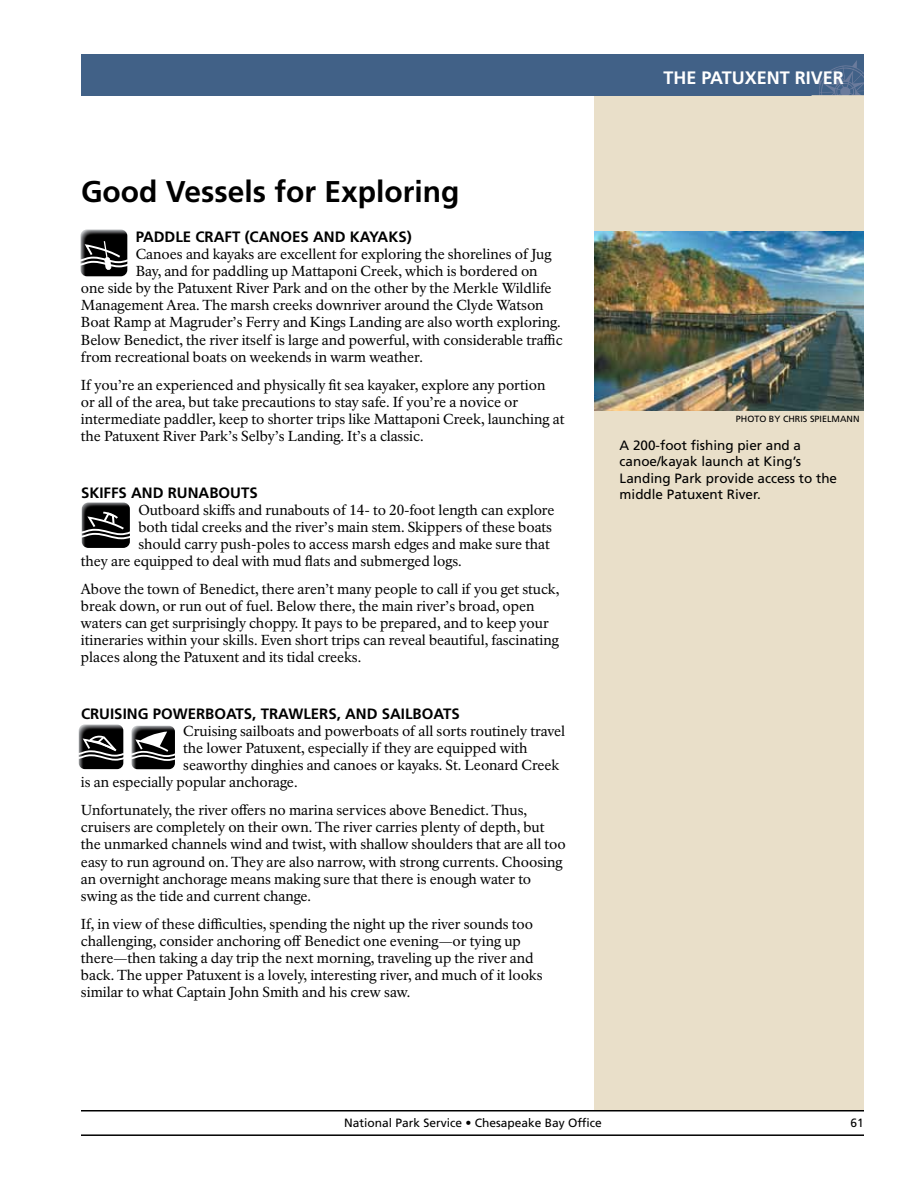
<style>
.page{position:relative;width:918px;height:1188px;background:#fff}
.page>*{position:absolute;margin:0;border:0;box-sizing:border-box;transform-origin:0 0}
.t1{font:700 30px "Frutiger LT Std";color:#000}
.t2{font:700 18px "Frutiger LT Std";color:#fff}
.t3{font:700 15px "Frutiger LT Std";color:#000}
.t4{font:14.25px/17.1px "NPS Rawlinson OT";letter-spacing:-.005em;color:#000}
.t5{font:13.5px/16.2px "Frutiger LT Std";color:#000}
.t6{font:12px "Frutiger LT Std";color:#000}
.t7{font:9px "Frutiger LT Std";color:#000}
</style>
<div class="page">
<div style="left:594px;top:93px;width:270px;height:1017px;background:#e9dfc9"></div>
<hr style="left:81px;top:1134px;width:783px;height:2px;background:#000">
<div style="left:81px;top:54px;width:783px;height:41px;background:#416187"></div>
<svg style="left:814px;top:60px;width:50px;height:35px"></svg>
<hr style="left:81px;top:1110px;width:783px;height:2px;background:#000">
<div style="left:812px;top:95px;width:52px;height:33px;background:#e9dfc9;border:2px solid #e9dfc9"></div>
<img style="left:81px;top:230px;width:46px;height:46px">
<svg style="left:80px;top:241px;width:48px;height:29px"></svg>
<img style="left:82px;top:502px;width:48px;height:46px">
<svg style="left:81px;top:512px;width:49px;height:27px"></svg>
<img style="left:79px;top:724px;width:44px;height:45px">
<svg style="left:78px;top:736px;width:46px;height:25px"></svg>
<img style="left:131px;top:726px;width:44px;height:43px">
<svg style="left:131px;top:732px;width:44px;height:29px"></svg>
<img style="left:594px;top:231px;width:270px;height:180px">
<h1 class="t1" style="left:81px;top:174px;width:380px">Good Vessels for Exploring</h1>
<p class="t3" style="left:136px;top:228px;width:10px">PADDLE</p>
<p class="t3" style="left:196px;top:228px;width:19px">CRAFT</p>
<p class="t3" style="left:245px;top:228px;width:26px">(CANOE</p>
<p class="t3" style="left:301px;top:228px;width:25px">S AND</p>
<p class="t3" style="left:350px;top:228px;width:11px">KAYAK</p>
<p class="t3" style="left:398px;top:228px;width:15px">S)</p>
<p class="t4" style="left:136px;top:246px;width:417px">Canoes and kayaks are excellent for exploring the shorelines of Jug</p>
<p class="t4" style="left:136px;top:263px;width:403px">Bay, and for paddling up Mattaponi Creek, which is bordered on</p>
<p class="t4" style="left:81px;top:280px;width:472px">one side by the Patuxent River Park and on the other by the Merkle Wildlife</p>
<p class="t4" style="left:81px;top:297px;width:464px">Management Area. The marsh creeks downriver around the Clyde Watson</p>
<p class="t4" style="left:81px;top:314px;width:481px">Boat Ramp at Magruder’s Ferry and Kings Landing are also worth exploring.</p>
<p class="t4" style="left:81px;top:331px;width:483px">Below Benedict, the river itself is large and powerful, with considerable traffic</p>
<p class="t4" style="left:81px;top:348px;width:344px">from recreational boats on weekends in warm weather.</p>
<p class="t4" style="left:81px;top:376px;width:485px">If you’re an experienced and physically fit sea kayaker, explore any portion<br>or all of the area, but take precautions to stay safe. If you’re a novice or intermediate paddler, keep to shorter trips like Mattaponi Creek, launching at the Patuxent River Park’s Selby’s Landing. It’s a classic.</p>
<p class="t3" style="left:81px;top:484px;width:17px">SKIFF</p>
<p class="t3" style="left:119px;top:484px;width:25px">S AND</p>
<p class="t3" style="left:168px;top:484px;width:12px">RUNA</p>
<p class="t3" style="left:209px;top:484px;width:21px">BOUT</p>
<p class="t3" style="left:249px;top:484px;width:10px">S</p>
<p class="t4" style="left:138px;top:501px;width:418px">Outboard skiffs and runabouts of 14- to 20-foot length can explore</p>
<p class="t4" style="left:138px;top:518px;width:415px">both tidal creeks and the river’s main stem. Skippers of these boats</p>
<p class="t4" style="left:138px;top:536px;width:413px">should carry push-poles to access marsh edges and make sure that</p>
<p class="t4" style="left:81px;top:553px;width:382px">they are equipped to deal with mud flats and submerged logs.</p>
<p class="t4" style="left:81px;top:581px;width:480px">Above the town of Benedict, there aren’t many people to call if you get stuck, break down, or run out of fuel. Below there, the main river’s broad, open waters can get surprisingly choppy. It pays to be prepared, and to keep your itineraries within your skills. Even short trips can reveal beautiful, fascinating places along the Patuxent and its tidal creeks.</p>
<p class="t3" style="left:81px;top:705px;width:83px">CRUISING POWER</p>
<p class="t3" style="left:205px;top:705px;width:20px">BOAT</p>
<p class="t3" style="left:244px;top:705px;width:28px">S, TRAWLER</p>
<p class="t3" style="left:328px;top:705px;width:29px">S, AND</p>
<p class="t3" style="left:382px;top:705px;width:51px">SAILBOAT</p>
<p class="t3" style="left:451px;top:705px;width:10px">S</p>
<p class="t4" style="left:183px;top:723px;width:383px">Cruising sailboats and powerboats of all sorts routinely travel</p>
<p class="t4" style="left:183px;top:740px;width:346px">the lower Patuxent, especially if they are equipped with</p>
<p class="t4" style="left:183px;top:757px;width:378px">seaworthy dinghies and canoes or kayaks. St. Leonard Creek</p>
<p class="t4" style="left:81px;top:774px;width:218px">is an especially popular anchorage.</p>
<p class="t4" style="left:81px;top:802px;width:486px">Unfortunately, the river offers no marina services above Benedict. Thus, cruisers are completely on their own. The river carries plenty of depth, but the unmarked channels wind and twist, with shallow shoulders that are all too easy to run aground on. They are also narrow, with strong currents. Choosing an overnight anchorage means making sure that there is enough water to swing as the tide and current change.</p>
<p class="t4" style="left:81px;top:915px;width:463px">If, in view of these difficulties, spending the night up the river sounds too challenging, consider anchoring off Benedict one evening—or tying up there—then taking a day trip the next morning, traveling up the river and back. The upper Patuxent is a lovely, interesting river, and much of it looks similar to what Captain John Smith and his crew saw.</p>
<p class="t2" style="left:663px;top:67px;width:12px">THE</p>
<p class="t2" style="left:701px;top:67px;width:12px">PATUXENT</p>
<p class="t2" style="left:795px;top:67px;width:11px">RIVER</p>
<p class="t7" style="left:736px;top:414px;width:118px">Photo by Chris Spi elmann</p>
<p class="t5" style="left:620px;top:437px;width:219px">A 200-foot fishing pier and a canoe/kayak launch at King’s<br>Landing Park provide access to the middle Patuxent River.</p>
<p class="t6" style="left:344px;top:1115px;width:259px">National Park Service • Chesapeake Bay Office</p>
<p class="t6" style="left:851px;top:1115px;width:15px">61</p>
</div>
